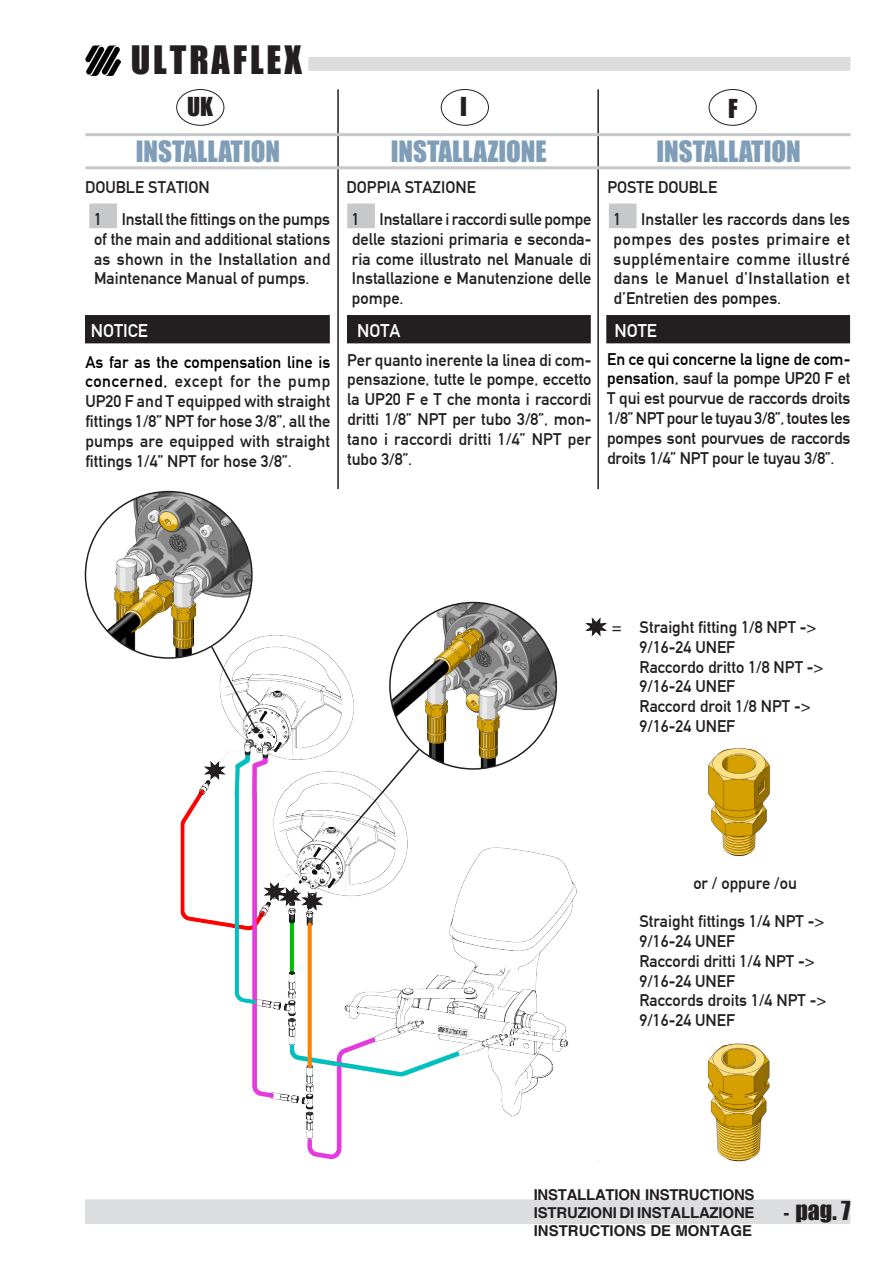
<style>
.page{position:relative;width:893px;height:1263px;background:#fff}
.page>*{position:absolute;margin:0;border:0;box-sizing:border-box;transform-origin:0 0}
.t1{font:36px "Impact";letter-spacing:.08em;color:#231f20}
.Corpo_testo{font:27px "Impact";color:#809eb8}
.t2{font:24px "Impact";color:#231f20}
.biocom_testo{font:18px "DIN Mittelschrift";color:#fff}
.ORMA_TESTO{font:16.5px/19.8px "DIN Mittelschrift";color:#231f20;text-align:justify}
.t3{font:700 15px/18px "Helvetica";letter-spacing:-.015em;color:#231f20;text-align:justify}
.s1{color:#000}
.s2{font-size:18px}
</style>
<div class="page">
<hr style="left:337px;top:89px;width:2px;height:1072px;background:#231f20">
<hr style="left:597px;top:89px;width:2px;height:1072px;background:#231f20">
<div style="left:308px;top:57px;width:542px;height:14px;background:#dcdddf"></div>
<img style="left:85px;top:46px;width:35px;height:30px">
<div style="left:85px;top:1199px;width:765px;height:25px;background:#dcdddf;border:2px solid #dcdddf"></div>
<div style="left:176px;top:89px;width:48px;height:36px;border:1px solid #231f20;border-radius:50%"></div>
<div style="left:441px;top:89px;width:48px;height:36px;border:1px solid #231f20;border-radius:50%"></div>
<div style="left:709px;top:89px;width:47px;height:36px;border:1px solid #231f20;border-radius:50%"></div>
<hr style="left:86px;top:166px;width:764px;height:3px;background:#c7c8ca">
<hr style="left:86px;top:133px;width:764px;height:3px;background:#c7c8ca">
<div style="left:85px;top:489px;width:766px;height:672px;background:#fff"></div>
<img style="left:180px;top:635px;width:396px;height:523px">
<div style="left:347px;top:204px;width:28px;height:24px;background:#c7c8ca"></div>
<div style="left:609px;top:204px;width:27px;height:24px;background:#c7c8ca"></div>
<div style="left:89px;top:204px;width:28px;height:24px;background:#c7c8ca"></div>
<div style="left:348px;top:316px;width:242px;height:27px;background:#231f20"></div>
<div style="left:347px;top:315px;width:244px;height:28px;border:2px solid #231f20"></div>
<div style="left:607px;top:316px;width:242px;height:27px;background:#231f20"></div>
<div style="left:606px;top:315px;width:244px;height:28px;border:2px solid #231f20"></div>
<div style="left:86px;top:316px;width:243px;height:27px;background:#231f20"></div>
<div style="left:85px;top:315px;width:245px;height:28px;border:2px solid #231f20"></div>
<svg style="left:201px;top:759px;width:27px;height:23px"></svg>
<svg style="left:585px;top:617px;width:22px;height:20px"></svg>
<img style="left:708px;top:748px;width:62px;height:109px">
<svg style="left:261px;top:880px;width:65px;height:33px"></svg>
<img style="left:705px;top:1043px;width:68px;height:119px">
<img style="left:85px;top:492px;width:167px;height:166px;border-radius:83px">
<svg style="left:210px;top:645px;width:49px;height:88px"></svg>
<svg style="left:315px;top:602px;width:241px;height:268px"></svg>
<h1 class="t1" style="left:131px;top:32px;width:173px">ULTRAFLEX</h1>
<h3 class="t2" style="left:187px;top:88px;width:28px">UK</h3>
<h3 class="t2" style="left:460px;top:88px;width:8px">I</h3>
<h3 class="t2" style="left:728px;top:90px;width:11px">F</h3>
<p class="Corpo_testo" style="left:136px;top:130px;width:146px">INSTALLATION</p>
<p class="Corpo_testo" style="left:391px;top:130px;width:158px">INSTALLAZIONE</p>
<p class="Corpo_testo" style="left:656px;top:130px;width:146px">INSTALLATION</p>
<p class="ORMA_TESTO" style="left:85px;top:177px;width:126px">DOUBLE STATION</p>
<p class="ORMA_TESTO" style="left:346px;top:177px;width:131px">DOPPIA STAZIONE</p>
<p class="ORMA_TESTO" style="left:607px;top:177px;width:111px">POSTE DOUBLE</p>
<p class="ORMA_TESTO" style="left:352px;top:209px;width:241px">1 Installare i raccordi sulle pompe delle stazioni primaria e seconda&shy;ria come illustrato nel Manuale di Installazione e Manutenzione delle pompe.</p>
<p class="ORMA_TESTO" style="left:614px;top:209px;width:238px">1 Installer les raccords dans les pompes des postes primaire et supplémentaire comme illustré dans le Manuel d’Installation et d’Entretien des pompes.</p>
<p class="ORMA_TESTO" style="left:94px;top:209px;width:238px">1 Install the fittings on the pumps of the main and additional stations as shown in the Installation and Maintenance Manual of pumps.</p>
<p class="biocom_testo" style="left:91px;top:320px;width:58px">NOTICE</p>
<p class="biocom_testo" style="left:357px;top:320px;width:45px">NOTA</p>
<p class="biocom_testo" style="left:615px;top:320px;width:44px">NOTE</p>
<p class="ORMA_TESTO" style="left:347px;top:350px;width:246px">Per quanto inerente la linea di com&shy;pensazione, tutte le pompe, eccetto la UP20 F e T che monta i raccordi dritti 1/8” NPT per tubo 3/8”, mon&shy;tano i raccordi dritti 1/4” NPT per tubo 3/8”.</p>
<p class="ORMA_TESTO" style="left:607px;top:349px;width:245px"><span class="s1">En ce qui concerne la ligne de com&shy;pensation,</span> sauf la pompe UP20 F et T qui est pourvue de raccords droits 1/8” NPT pour le tuyau 3/8”, toutes les pompes sont pourvues de raccords droits 1/4” NPT pour le tuyau 3/8”.</p>
<p class="ORMA_TESTO" style="left:85px;top:352px;width:247px"><span class="s1">As far as the compensation line is concerned,</span> except for the pump UP20 F and T equipped with straight fittings 1/8” NPT for hose 3/8”, all the pumps are equipped with straight fittings 1/4” NPT for hose 3/8”.</p>
<p class="ORMA_TESTO" style="left:612px;top:617px;width:206px">= Straight fitting 1/8 NPT -&gt;</p>
<p class="ORMA_TESTO" style="left:640px;top:637px;width:97px">9/16-24 UNEF</p>
<p class="ORMA_TESTO" style="left:640px;top:657px;width:185px">Raccordo dritto 1/8 NPT -&gt;</p>
<p class="ORMA_TESTO" style="left:640px;top:677px;width:97px">9/16-24 UNEF</p>
<p class="ORMA_TESTO" style="left:640px;top:696px;width:173px">Raccord droit 1/8 NPT -&gt;</p>
<p class="ORMA_TESTO" style="left:640px;top:716px;width:97px">9/16-24 UNEF</p>
<p class="ORMA_TESTO" style="left:693px;top:873px;width:105px">or / oppure /ou</p>
<p class="ORMA_TESTO" style="left:639px;top:911px;width:186px">Straight fittings 1/4 NPT -&gt;</p>
<p class="ORMA_TESTO" style="left:639px;top:931px;width:97px">9/16-24 UNEF</p>
<p class="ORMA_TESTO" style="left:639px;top:951px;width:177px">Raccordi dritti 1/4 NPT -&gt;</p>
<p class="ORMA_TESTO" style="left:639px;top:971px;width:97px">9/16-24 UNEF</p>
<p class="ORMA_TESTO" style="left:639px;top:991px;width:188px">Raccords droits 1/4 NPT -&gt;</p>
<p class="ORMA_TESTO" style="left:639px;top:1010px;width:97px">9/16-24 UNEF</p>
<p class="t3" style="left:534px;top:1186px;width:222px">INSTALLATION INSTRUCTIONS ISTRUZIONI DI INSTALLAZIONE INSTRUCTIONS DE MONTAGE</p>
<h3 class="t2" style="left:784px;top:1192px;width:68px"><span class="s2">-</span> pag. 7</h3>
</div>
